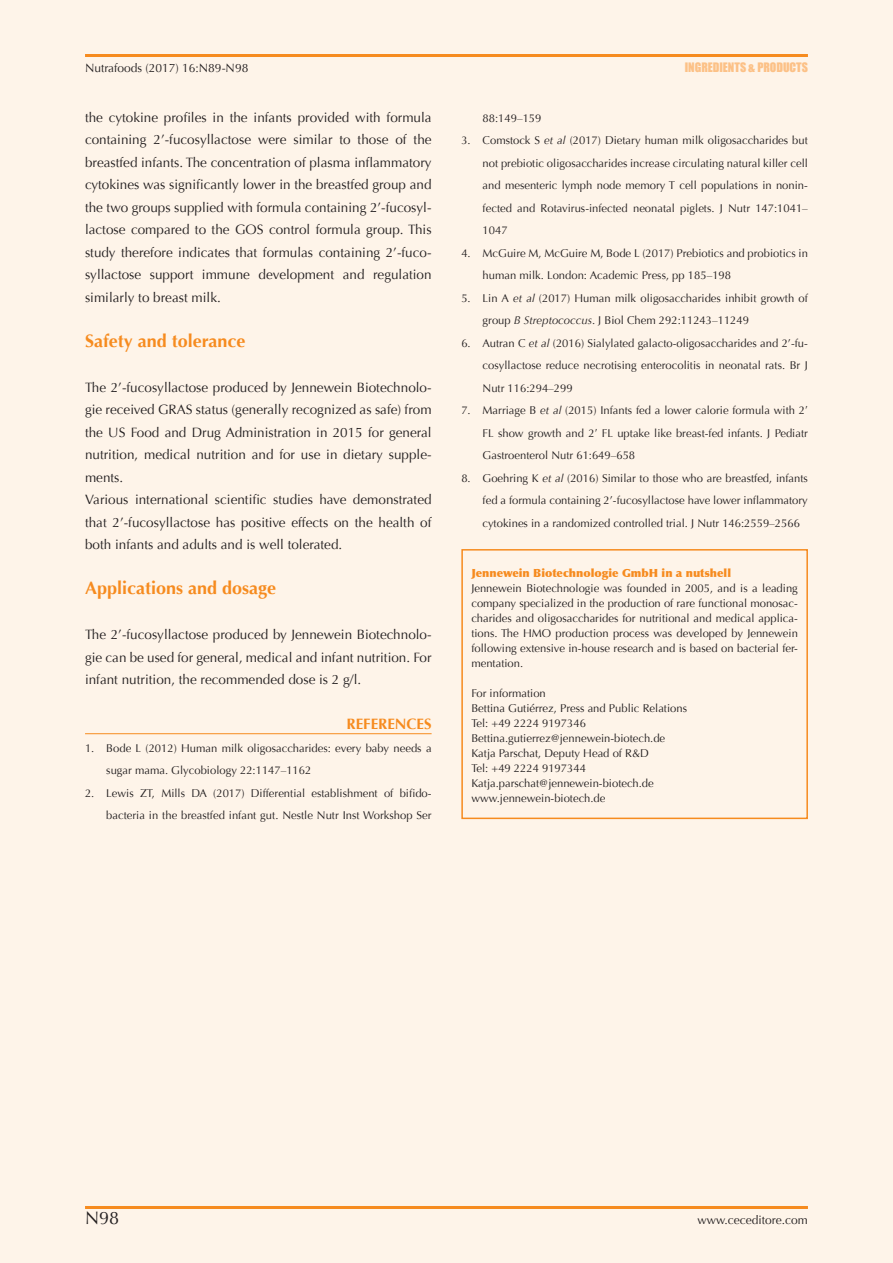
<style>
.page{position:relative;width:893px;height:1263px;background:#fef4e9}
.page>*{position:absolute;margin:0;border:0;box-sizing:border-box;transform-origin:0 0}
.t1{font:700 18px "Optima";color:#f68b1f}
.t2{font:18px "Optima";color:#231f20}
.t3{font:700 15px "Optima";color:#f68b1f}
.t4{font:13.5px/22.5px "Optima";color:#231f20;text-align:justify}
.t5{font:12px "Optima";color:#231f20}
.t6{font:12px "Impact";color:#fcc187}
.t7{font:11.25px/22.5px "Optima";color:#231f20}
.t8{font:900 11.25px "Optima";color:#f68b1f}
.s1{font-style:italic}
</style>
<div class="page">
<hr style="left:85px;top:54px;width:723px;height:3px;background:#f68b1f">
<hr style="left:85px;top:1206px;width:723px;height:3px;background:#f68b1f">
<hr style="left:85px;top:733px;width:347px;height:1px;background:#f68b1f">
<div style="left:461px;top:549px;width:347px;height:270px;border:2px solid #f68b1f"></div>
<p class="t5" style="left:85px;top:61px;width:165px">Nutrafoods (2017) 16:N89-N98</p>
<p class="t6" style="left:685px;top:58px;width:125px">INGREDIENTS &amp; PRODUCTS</p>
<p class="t4" style="left:85px;top:106px;width:348px">the cytokine profiles in the infants provided with formula containing 2’-fucosyllactose were similar to those of the breastfed infants. The concentration of plasma inflammatory cytokines was significantly lower in the breastfed group and the two groups supplied with formula containing 2’-fucosyl&shy;lactose compared to the GOS control formula group. This study therefore indicates that formulas containing 2’-fuco&shy;syllactose support immune development and regulation similarly to breast milk.</p>
<h1 class="t1" style="left:85px;top:330px;width:162px">Safety and tolerance</h1>
<p class="t4" style="left:85px;top:376px;width:348px;text-align:left">The 2’-fucosyllactose produced by Jennewein Biotechnolo&shy;gie received GRAS status (generally recognized as safe) from the US Food and Drug Administration in 2015 for general nutrition, medical nutrition and for use in dietary supple&shy;ments.<br>Various international scientific studies have demonstrated that 2’-fucosyllactose has positive effects on the health of both infants and adults and is well tolerated.</p>
<h1 class="t1" style="left:85px;top:577px;width:193px">Applications and dosage</h1>
<p class="t4" style="left:85px;top:623px;width:348px">The 2’-fucosyllactose produced by Jennewein Biotechnolo&shy;gie can be used for general, medical and infant nutrition. For infant nutrition, the recommended dose is 2 g/l.</p>
<h2 class="t3" style="left:347px;top:715px;width:87px">References</h2>
<p class="t7" style="left:106px;top:737px;width:327px;text-indent:-21px">1. Bode L (2012) Human milk oligosaccharides: every baby needs a sugar mama. Glycobiology 22:1147–1162</p>
<p class="t7" style="left:85px;top:782px;width:348px;text-align:right">2. Lewis ZT, Mills DA (2017) Differential establishment of bifido&shy;bacteria in the breastfed infant gut. Nestle Nutr Inst Workshop Ser</p>
<p class="t7" style="left:483px;top:107px;width:60px">88:149–159</p>
<p class="t7" style="left:483px;top:129px;width:327px;text-align:justify;text-indent:-21px">3. Comstock S <span class="s1">et al</span> (2017) Dietary human milk oligosaccharides but not prebiotic oligosaccharides increase circulating natural killer cell and mesenteric lymph node memory T cell populations in nonin&shy;fected and Rotavirus-infected neonatal piglets. J Nutr 147:1041– 1047</p>
<p class="t7" style="left:483px;top:242px;width:327px;text-indent:-21px">4. McGuire M, McGuire M, Bode L (2017) Prebiotics and probiotics in human milk. London: Academic Press, pp 185–198</p>
<p class="t7" style="left:483px;top:287px;width:327px;text-indent:-21px">5. Lin A <span class="s1">et al</span> (2017) Human milk oligosaccharides inhibit growth of group <span class="s1">B Streptococcus</span>. J Biol Chem 292:11243–11249</p>
<p class="t7" style="left:483px;top:332px;width:327px;text-align:justify;text-indent:-21px">6. Autran C <span class="s1">et al</span> (2016) Sialylated galacto-oligosaccharides and 2’-fu&shy;cosyllactose reduce necrotising enterocolitis in neonatal rats. Br J Nutr 116:294–299</p>
<p class="t7" style="left:483px;top:399px;width:327px;text-indent:-21px">7. Marriage B <span class="s1">et al</span> (2015) Infants fed a lower calorie formula with 2<br>FL show growth and 2 FL uptake like breast-fed infants. J Pediatr<br>Gastroenterol Nutr 61:649–658</p>
<p class="t7" style="left:483px;top:467px;width:327px;text-align:justify;text-indent:-21px">8. Goehring K <span class="s1">et al</span> (2016) Similar to those who are breastfed, infants fed a formula containing 2’-fucosyllactose have lower inflammatory cytokines in a randomized controlled trial. J Nutr 146:2559–2566</p>
<p class="t8" style="left:471px;top:566px;width:261px">Jennewein Biotechnologie GmbH in a nutshell</p>
<p class="t7" style="left:471px;top:581px;width:328px;line-height:15px;text-align:justify">Jennewein Biotechnologie was founded in 2005, and is a leading company specialized in the production of rare functional monosac&shy;charides and oligosaccharides for nutritional and medical applica&shy;tions. The HMO production process was developed by Jennewein following extensive in-house research and is based on bacterial fer&shy;mentation.</p>
<p class="t7" style="left:471px;top:686px;width:217px;line-height:15px">For information<br>Bettina Gutiérrez, Press and Public Relations<br>Tel: +49 2224 9197346<br>Bettina.gutierrez@jennewein-biotech.de<br>Katja Parschat, Deputy Head of R&amp;D<br>Tel: +49 2224 9197344<br>Katja.parschat@jennewein-biotech.de www.jennewein-biotech.de</p>
<h1 class="t2" style="left:85px;top:1208px;width:36px">N98</h1>
<p class="t5" style="left:697px;top:1213px;width:112px">www.ceceditore.com</p>
</div>
